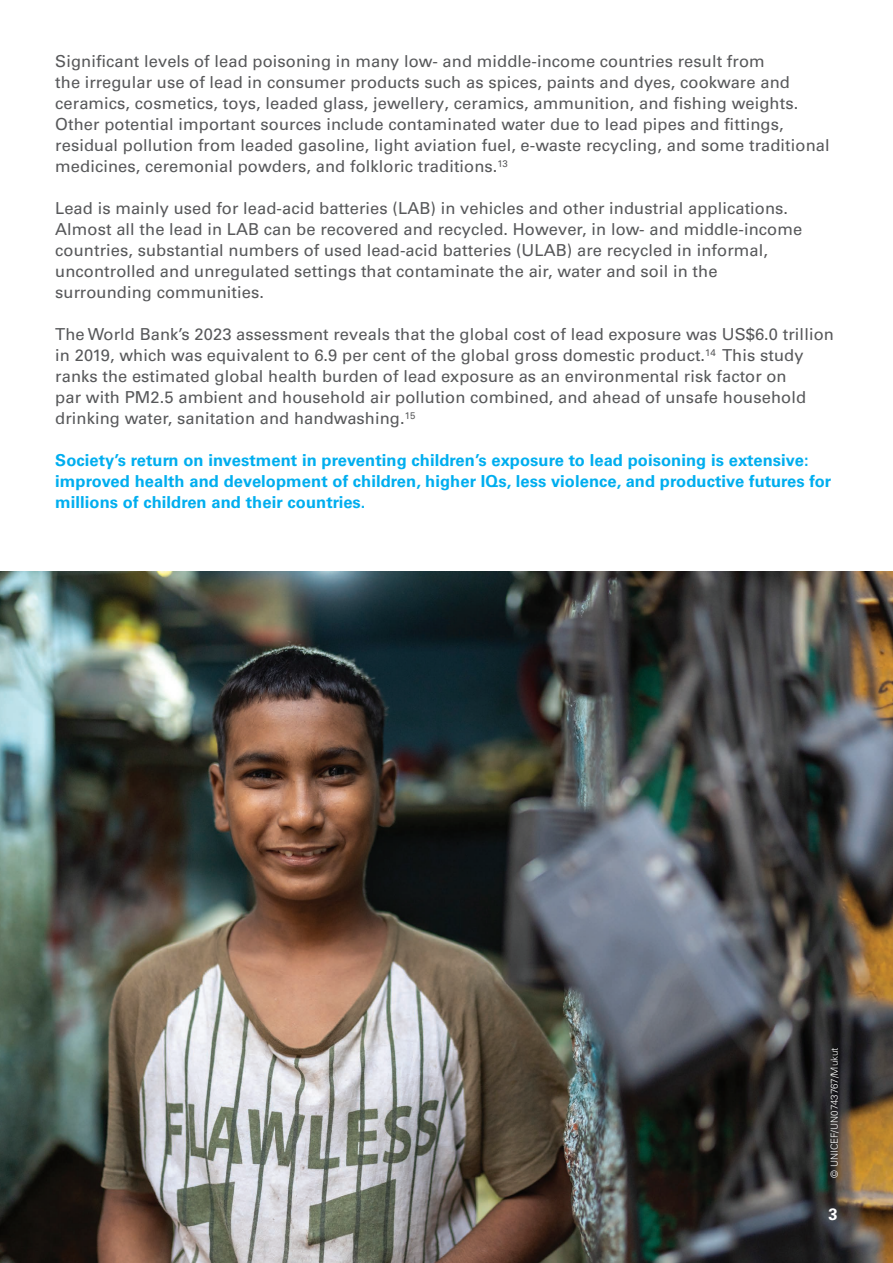
<style>
.page{position:relative;width:893px;height:1263px;background:#fff}
.page>*{position:absolute;margin:0;border:0;box-sizing:border-box;transform-origin:0 0}
.t1{font:16.5px/21px "Univers LT Pro 55 Roman";letter-spacing:.005em;color:#57585a}
.t2{font:700 16.5px/21px "Univers LT Pro 65";letter-spacing:.005em;color:#00aeef}
.t3{font:700 16.5px "Univers LT Std";color:#fff}
.t4{font:300 9.75px "Univers LT Pro 45";color:#fff}
</style>
<div class="page">
<img style="left:0;top:572px;width:893px;height:691px">
<p class="t1" style="left:55px;top:51px;width:776px">Significant levels of lead poisoning in many low- and middle-income countries result from<br>the irregular use of lead in consumer products such as spices, paints and dyes, cookware and ceramics, cosmetics, toys, leaded glass, jewellery, ceramics, ammunition, and fishing weights.<br>Other potential important sources include contaminated water due to lead pipes and fittings, residual pollution from leaded gasoline, light aviation fuel, e-waste recycling, and some traditional medicines, ceremonial powders, and folkloric traditions.<sup>13</sup></p>
<p class="t1" style="left:55px;top:198px;width:748px">Lead is mainly used for lead-acid batteries (LAB) in vehicles and other industrial applications.<br>Almost all the lead in LAB can be recovered and recycled. However, in low- and middle-income countries, substantial numbers of used lead-acid batteries (ULAB) are recycled in informal, uncontrolled and unregulated settings that contaminate the air, water and soil in the surrounding communities.</p>
<p class="t1" style="left:55px;top:324px;width:780px">The World Bank’s 2023 assessment reveals that the global cost of lead exposure was US$6.0 trillion in 2019, which was equivalent to 6.9 per cent of the global gross domestic product.<sup>14</sup> This study ranks the estimated global health burden of lead exposure as an environmental risk factor on<br>par with PM2.5 ambient and household air pollution combined, and ahead of unsafe household drinking water, sanitation and handwashing.<sup>15</sup></p>
<p class="t2" style="left:55px;top:450px;width:778px">Society’s return on investment in preventing children’s exposure to lead poisoning is extensive: improved health and development of children, higher IQs, less violence, and productive futures for millions of children and their countries.</p>
<p class="t4" style="left:828px;top:1178px;width:132px;rotate:-90deg">© UNICEF/UN0743767/Mukut</p>
<p class="t3" style="left:828px;top:1204px;width:11px">3</p>
</div>
